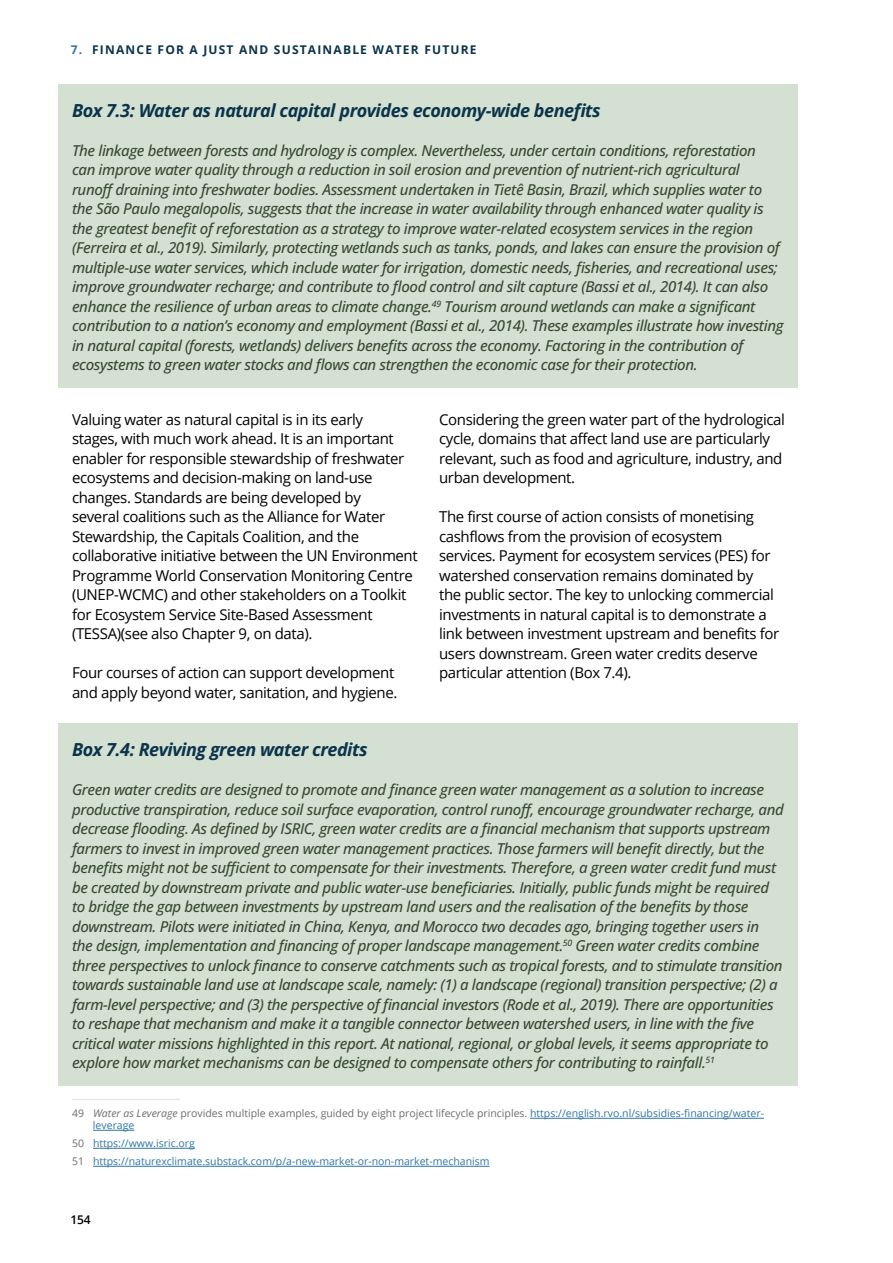
<style>
.page{position:relative;width:893px;height:1263px;background:#fff}
.page>*{position:absolute;margin:0;border:0;box-sizing:border-box;transform-origin:0 0}
.t1{font:italic 700 18px "Open Sans";letter-spacing:-.025em;color:#0a334c}
.t2{font:italic 500 15px/19.5px "Open Sans";letter-spacing:-.025em;color:#364a32}
.t3{font:15px/19.5px "Open Sans";letter-spacing:-.025em;color:#000}
.t4{font:700 12px "Open Sans";letter-spacing:.1em;color:#0a334c}
.t5{font:600 12px "Open Sans";color:#000}
.t6{font:10.5px/12px "Open Sans";color:#6b6c6f}
.t7{font:10.5px/18px "Open Sans";color:#3075a5}
.s1{color:#3075a5}
.s2{font-style:italic}
.s3{color:#6b6c6f}
</style>
<div class="page">
<div style="left:58px;top:84px;width:740px;height:52px;background:#d4e0d1"></div>
<div style="left:58px;top:107px;width:740px;height:281px;background:#d4e0d1"></div>
<hr style="left:72px;top:1099px;width:108px;height:1px;background:#e6e7e8">
<hr style="left:530px;top:1118px;width:234px;height:1px;background:#3075a5">
<hr style="left:93px;top:1130px;width:41px;height:1px;background:#3075a5">
<hr style="left:93px;top:1148px;width:102px;height:1px;background:#3075a5">
<hr style="left:93px;top:1166px;width:397px;height:1px;background:#3075a5">
<div style="left:58px;top:723px;width:740px;height:52px;background:#d4e0d1"></div>
<div style="left:58px;top:746px;width:740px;height:340px;background:#d4e0d1"></div>
<p class="t4" style="left:71px;top:41px;width:407px"><span class="s1">7.</span> FINANCE FOR A JUST AND SUSTAINABLE WATER FUTURE</p>
<p class="t1" style="left:72px;top:98px;width:530px">Box 7.3: Water as natural capital provides economy-wide benefits</p>
<p class="t2" style="left:72px;top:140px;width:713px">The linkage between forests and hydrology is complex. Nevertheless, under certain conditions, reforestation<br>can improve water quality through a reduction in soil erosion and prevention of nutrient-rich agricultural runoff draining into freshwater bodies. Assessment undertaken in Tietê Basin, Brazil, which supplies water to the São Paulo megalopolis, suggests that the increase in water availability through enhanced water quality is the greatest benefit of reforestation as a strategy to improve water-related ecosystem services in the region (Ferreira et al., 2019). Similarly, protecting wetlands such as tanks, ponds, and lakes can ensure the provision of multiple-use water services, which include water for irrigation, domestic needs, fisheries, and recreational uses; improve groundwater recharge; and contribute to flood control and silt capture (Bassi et al., 2014). It can also enhance the resilience of urban areas to climate change.<sup>49</sup> Tourism around wetlands can make a significant contribution to a nation’s economy and employment (Bassi et al., 2014). These examples illustrate how investing in natural capital (forests, wetlands) delivers benefits across the economy. Factoring in the contribution of ecosystems to green water stocks and flows can strengthen the economic case for their protection.</p>
<p class="t3" style="left:72px;top:409px;width:347px">Valuing water as natural capital is in its early<br>stages, with much work ahead. It is an important enabler for responsible stewardship of freshwater ecosystems and decision-making on land-use changes. Standards are being developed by<br>several coalitions such as the Alliance for Water Stewardship, the Capitals Coalition, and the collaborative initiative between the UN Environment Programme World Conservation Monitoring Centre (UNEP-WCMC) and other stakeholders on a Toolkit for Ecosystem Service Site-Based Assessment (TESSA)(see also Chapter 9, on data).</p>
<p class="t3" style="left:72px;top:662px;width:327px">Four courses of action can support development and apply beyond water, sanitation, and hygiene.</p>
<p class="t3" style="left:439px;top:409px;width:347px">Considering the green water part of the hydrological cycle, domains that affect land use are particularly relevant, such as food and agriculture, industry, and urban development.</p>
<p class="t3" style="left:439px;top:506px;width:342px">The first course of action consists of monetising cashflows from the provision of ecosystem services. Payment for ecosystem services (PES) for watershed conservation remains dominated by<br>the public sector. The key to unlocking commercial investments in natural capital is to demonstrate a link between investment upstream and benefits for users downstream. Green water credits deserve particular attention (Box 7.4).</p>
<p class="t1" style="left:72px;top:737px;width:297px">Box 7.4: Reviving green water credits</p>
<p class="t2" style="left:72px;top:779px;width:713px">Green water credits are designed to promote and finance green water management as a solution to increase productive transpiration, reduce soil surface evaporation, control runoff, encourage groundwater recharge, and decrease flooding. As defined by ISRIC, green water credits are a financial mechanism that supports upstream farmers to invest in improved green water management practices. Those farmers will benefit directly, but the benefits might not be sufficient to compensate for their investments. Therefore, a green water credit fund must be created by downstream private and public water-use beneficiaries. Initially, public funds might be required to bridge the gap between investments by upstream land users and the realisation of the benefits by those downstream. Pilots were initiated in China, Kenya, and Morocco two decades ago, bringing together users in the design, implementation and financing of proper landscape management.<sup>50</sup> Green water credits combine three perspectives to unlock finance to conserve catchments such as tropical forests, and to stimulate transition towards sustainable land use at landscape scale, namely: (1) a landscape (regional) transition perspective; (2) a farm-level perspective; and (3) the perspective of financial investors (Rode et al., 2019). There are opportunities to reshape that mechanism and make it a tangible connector between watershed users, in line with the five critical water missions highlighted in this report. At national, regional, or global levels, it seems appropriate to explore how market mechanisms can be designed to compensate others for contributing to rainfall.<sup>51</sup></p>
<p class="t6" style="left:93px;top:1107px;width:673px;text-indent:-21px">49 <span class="s2">Water as Leverage</span> provides multiple examples, guided by eight project lifecycle principles. <span class="s1">https://english.rvo.nl/subsidies-financing/water&shy;leverage</span></p>
<p class="t7" style="left:72px;top:1134px;width:419px"><span class="s3">50</span> https://www.isric.org<br><span class="s3">51</span> https://naturexclimate.substack.com/p/a-new-market-or-non-market-mechanism</p>
<p class="t5" style="left:71px;top:1211px;width:21px">154</p>
</div>
